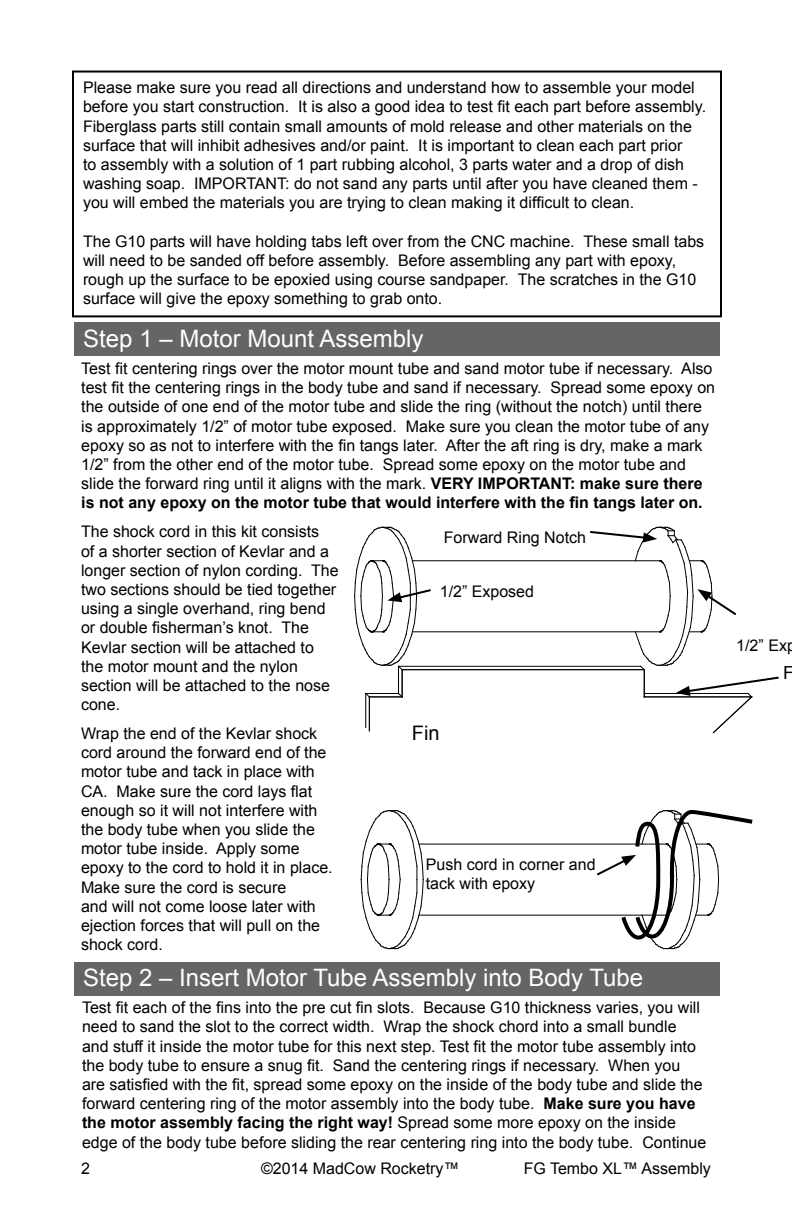
<style>
.page{position:relative;width:792px;height:1224px;background:#fff}
.page>*{position:absolute;margin:0;border:0;box-sizing:border-box;transform-origin:0 0}
.t1{font:24px "Arial";color:#fff}
.t2{font:20px "Arial";color:#000}
.t3{font:18px "Arial";color:#000}
.t4{font:16px/19.2px "Arial";color:#000}
.s1{font-weight:700}
</style>
<div class="page">
<div style="left:72px;top:71px;width:650px;height:246px;border:2px solid #000"></div>
<div style="left:74px;top:322px;width:646px;height:34px;background:#656565"></div>
<div style="left:74px;top:962px;width:646px;height:34px;background:#656565"></div>
<hr style="left:402px;top:669px;width:242px;height:1px;background:#000">
<hr style="left:369px;top:697px;width:1px;height:34px;background:#000">
<hr style="left:399px;top:666px;width:242px;height:1px;background:#000">
<hr style="left:365px;top:693px;width:1px;height:34px;background:#000">
<hr style="left:412px;top:560px;width:248px;height:1px;background:#000">
<hr style="left:412px;top:631px;width:248px;height:1px;background:#000">
<svg style="left:354px;top:527px;width:79px;height:171px"></svg>
<svg style="left:588px;top:527px;width:191px;height:207px"></svg>
<svg style="left:361px;top:810px;width:63px;height:139px"></svg>
<hr style="left:419px;top:844px;width:247px;height:1px;background:#000">
<hr style="left:419px;top:915px;width:247px;height:1px;background:#000">
<svg style="left:595px;top:810px;width:158px;height:139px"></svg>
<p class="t4" style="left:83px;top:78px;width:625px">Please make sure you read all directions and understand how to assemble your model before you start construction. It is also a good idea to test fit each part before assembly.<br>Fiberglass parts still contain small amounts of mold release and other materials on the surface that will inhibit adhesives and/or paint. It is important to clean each part prior<br>to assembly with a solution of 1 part rubbing alcohol, 3 parts water and a drop of dish washing soap. IMPORTANT: do not sand any parts until after you have cleaned them - you will embed the materials you are trying to clean making it difficult to clean.</p>
<p class="t4" style="left:83px;top:232px;width:623px">The G10 parts will have holding tabs left over from the CNC machine. These small tabs will need to be sanded off before assembly. Before assembling any part with epoxy, rough up the surface to be epoxied using course sandpaper. The scratches in the G10 surface will give the epoxy something to grab onto.</p>
<h1 class="t1" style="left:83px;top:323px;width:342px">Step 1 – Motor Mount Assembly</h1>
<p class="t4" style="left:81px;top:359px;width:635px">Test fit centering rings over the motor mount tube and sand motor tube if necessary. Also test fit the centering rings in the body tube and sand if necessary. Spread some epoxy on the outside of one end of the motor tube and slide the ring (without the notch) until there is approximately 1/2” of motor tube exposed. Make sure you clean the motor tube of any epoxy so as not to interfere with the fin tangs later. After the aft ring is dry, make a mark 1/2” from the other end of the motor tube. Spread some epoxy on the motor tube and slide the forward ring until it aligns with the mark. <span class="s1">VERY IMPORTANT: make sure there is not any epoxy on the motor tube that would interfere with the fin tangs later on.</span></p>
<p class="t4" style="left:81px;top:522px;width:259px">The shock cord in this kit consists<br>of a shorter section of Kevlar and a longer section of nylon cording. The two sections should be tied together using a single overhand, ring bend or double fisherman’s knot. The<br>Kevlar section will be attached to the motor mount and the nylon section will be attached to the nose cone.</p>
<p class="t4" style="left:81px;top:724px;width:253px">Wrap the end of the Kevlar shock cord around the forward end of the motor tube and tack in place with<br>CA. Make sure the cord lays flat enough so it will not interfere with the body tube when you slide the motor tube inside. Apply some epoxy to the cord to hold it in place.<br>Make sure the cord is secure<br>and will not come loose later with ejection forces that will pull on the shock cord.</p>
<p class="t4" style="left:444px;top:528px;width:144px">Forward Ring Notch</p>
<p class="t4" style="left:440px;top:582px;width:96px">1/2” Exposed</p>
<p class="t2" style="left:412px;top:720px;width:29px">Fin</p>
<p class="t4" style="left:426px;top:855px;width:171px">Push cord in corner and tack with epoxy</p>
<h1 class="t1" style="left:83px;top:962px;width:562px">Step 2 – Insert Motor Tube Assembly into Body Tube</h1>
<p class="t4" style="left:82px;top:998px;width:626px">Test fit each of the fins into the pre cut fin slots. Because G10 thickness varies, you will need to sand the slot to the correct width. Wrap the shock chord into a small bundle and stuff it inside the motor tube for this next step. Test fit the motor tube assembly into the body tube to ensure a snug fit. Sand the centering rings if necessary. When you are satisfied with the fit, spread some epoxy on the inside of the body tube and slide the forward centering ring of the motor assembly into the body tube. <span class="s1">Make sure you have the motor assembly facing the right way!</span> Spread some more epoxy on the inside edge of the body tube before sliding the rear centering ring into the body tube. Continue</p>
<p class="t4" style="left:81px;top:1159px;width:10px">2</p>
<p class="t4" style="left:261px;top:1159px;width:200px">©2014 MadCow Rocketry™</p>
<p class="t4" style="left:524px;top:1159px;width:189px">FG Tembo XL™ Assembly</p>
<p class="t4" style="left:736px;top:636px;width:61px">1/2” Exp</p>
<p class="t3" style="left:783px;top:661px;width:12px">F</p>
</div>
